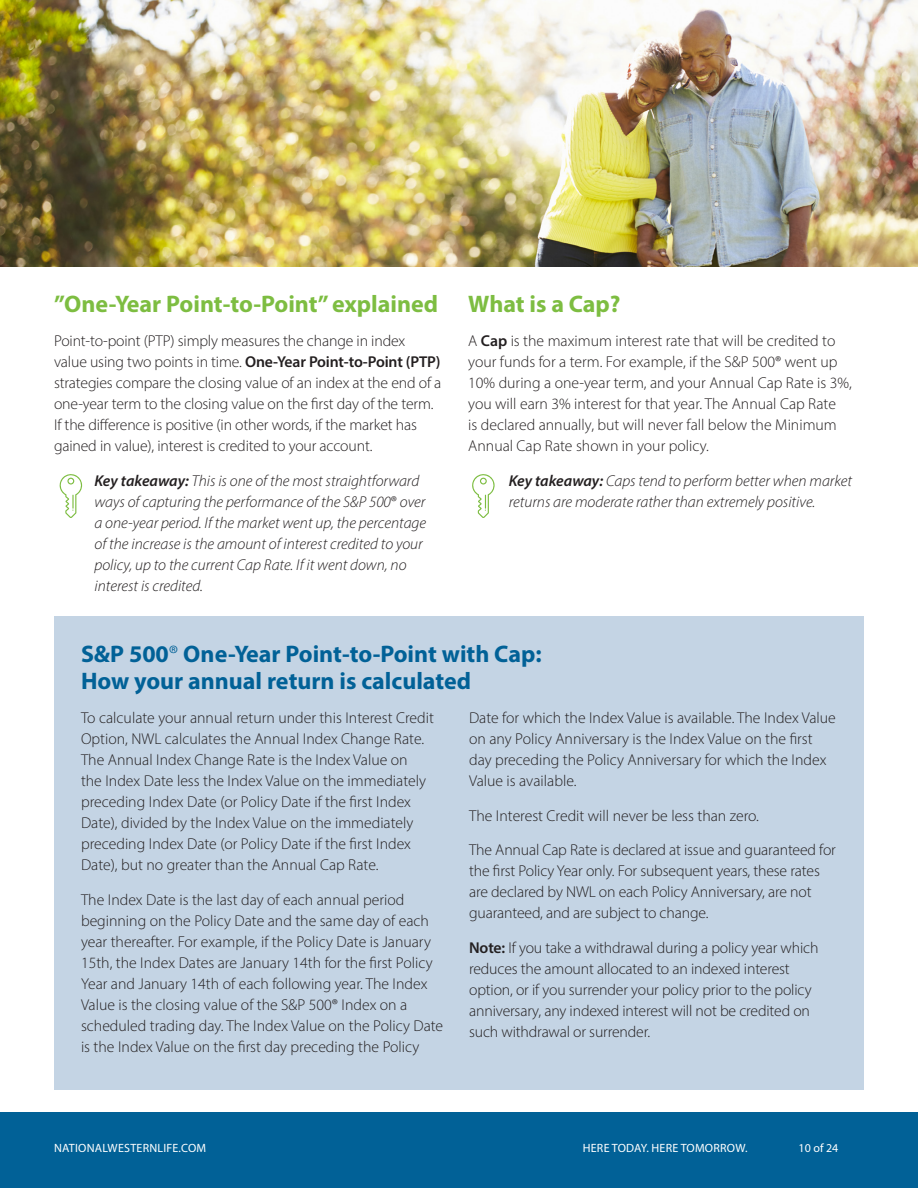
<style>
.page{position:relative;width:918px;height:1188px;background:#fff}
.page>*{position:absolute;margin:0;border:0;box-sizing:border-box;transform-origin:0 0}
.Paragraph_Headline{font:700 24px/27px "Myriad Pro";color:#016197}
.Paragraph_Headline-2{font:700 24px "Myriad Pro";color:#7dbd41}
.Body_Text{font:300 15.75px/21px "Myriad Pro";color:#231f20}
.Body_Text-2{font:italic 300 15.75px/21px "Myriad Pro";color:#231f20}
.t1{font:12px "Myriad Pro";letter-spacing:.02em;color:#fff}
.s1{font-weight:600}
.s2{font-style:normal}
.s3{font-weight:300}
</style>
<div class="page">
<div style="left:0;top:1112px;width:918px;height:76px;background:#016197"></div>
<img style="left:0;top:0;width:918px;height:267px">
<svg style="left:472px;top:474px;width:23px;height:44px"></svg>
<svg style="left:59px;top:474px;width:23px;height:44px"></svg>
<div style="left:54px;top:617px;width:810px;height:473px;background:#c4d4e4"></div>
<p class="Paragraph_Headline-2" style="left:54px;top:288px;width:386px">”One-Year Point-to-Point” explained</p>
<p class="Body_Text" style="left:54px;top:330px;width:389px">Point-to-point (PTP) simply measures the change in index value using two points in time. <span class="s1">One-Year Point-to-Point (PTP) </span>strategies compare the closing value of an index at the end of a one-year term to the closing value on the first day of the term.<br>If the difference is positive (in other words, if the market has gained in value), interest is credited to your account.</p>
<p class="Body_Text-2" style="left:94px;top:470px;width:333px"><span class="s1">Key takeaway:</span> This is one of the most straightforward ways of capturing the performance of the S&amp;P 500<span class="s2">®</span> over a one-year period. If the market went up, the percentage of the increase is the amount of interest credited to your policy, up to the current Cap Rate. If it went down, no interest is credited.</p>
<p class="Paragraph_Headline-2" style="left:468px;top:288px;width:154px">What is a Cap?</p>
<p class="Body_Text" style="left:468px;top:330px;width:385px">A <span class="s1">Cap</span> is the maximum interest rate that will be credited to your funds for a term. For example, if the S&amp;P 500® went up 10% during a one-year term, and your Annual Cap Rate is 3%, you will earn 3% interest for that year. The Annual Cap Rate<br>is declared annually, but will never fall below the Minimum Annual Cap Rate shown in your policy.</p>
<p class="Body_Text-2" style="left:509px;top:470px;width:345px"><span class="s1">Key takeaway:</span> Caps tend to perform better when market returns are moderate rather than extremely positive.</p>
<p class="Paragraph_Headline" style="left:81px;top:639px;width:462px">S&amp;P 500<span class="s3">®</span> One-Year Point-to-Point with Cap:<br>How your annual return is calculated</p>
<p class="Body_Text" style="left:81px;top:707px;width:354px">To calculate your annual return under this Interest Credit Option, NWL calculates the Annual Index Change Rate.<br>The Annual Index Change Rate is the Index Value on<br>the Index Date less the Index Value on the immediately preceding Index Date (or Policy Date if the first Index Date), divided by the Index Value on the immediately preceding Index Date (or Policy Date if the first Index Date), but no greater than the Annual Cap Rate.</p>
<p class="Body_Text" style="left:81px;top:889px;width:364px">The Index Date is the last day of each annual period beginning on the Policy Date and the same day of each year thereafter. For example, if the Policy Date is January 15th, the Index Dates are January 14th for the first Policy Year and January 14th of each following year. The Index Value is the closing value of the S&amp;P 500® Index on a scheduled trading day. The Index Value on the Policy Date is the Index Value on the first day preceding the Policy</p>
<p class="Body_Text" style="left:469px;top:707px;width:368px">Date for which the Index Value is available. The Index Value on any Policy Anniversary is the Index Value on the first day preceding the Policy Anniversary for which the Index Value is available.</p>
<p class="Body_Text" style="left:469px;top:805px;width:291px">The Interest Credit will never be less than zero.</p>
<p class="Body_Text" style="left:469px;top:839px;width:368px">The Annual Cap Rate is declared at issue and guaranteed for the first Policy Year only. For subsequent years, these rates are declared by NWL on each Policy Anniversary, are not guaranteed, and are subject to change.</p>
<p class="Body_Text" style="left:469px;top:937px;width:351px"><span class="s1">Note:</span> If you take a withdrawal during a policy year which reduces the amount allocated to an indexed interest option, or if you surrender your policy prior to the policy anniversary, any indexed interest will not be credited on such withdrawal or surrender.</p>
<p class="t1" style="left:54px;top:1141px;width:154px">NATIONALWESTERNLIFE.COM</p>
<p class="t1" style="left:583px;top:1141px;width:166px">HERE TODAY. HERE TOMORROW.</p>
<p class="t1" style="left:799px;top:1141px;width:41px">10 of 24</p>
</div>
